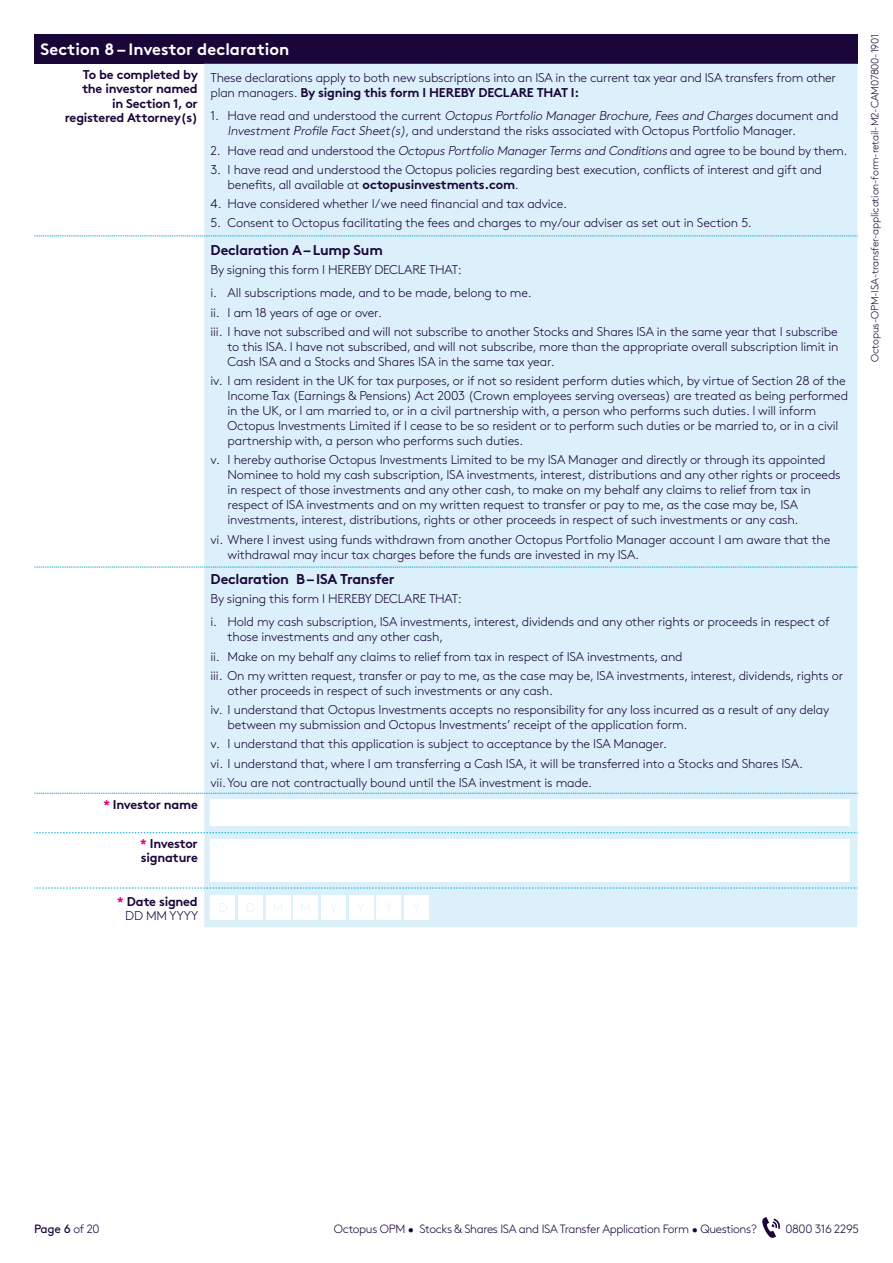
<style>
.page{position:relative;width:893px;height:1263px;background:#fff}
.page>*{position:absolute;margin:0;border:0;box-sizing:border-box;transform-origin:0 0}
.t1{font:700 16.5px "Brown";color:#fff}
.t2{font:700 14.25px "Brown";letter-spacing:-.02em;color:#1b063a}
.t3{font:300 12.75px/15px "Brown";letter-spacing:-.015em;color:#1b063a}
.t4{font:700 12.75px/14.2px "Brown";letter-spacing:-.02em;color:#1b063a;text-align:right}
.t5{font:300 12.75px "Brown";color:#e4f4fb}
.t6{font:300 12px "Brown";letter-spacing:-.03em;color:#1b063a}
.t7{font:12px "Brown";color:#1b063a}
.t8{font:300 10.5px "Brown";letter-spacing:-.02em;color:#1b063a}
.s1{font-weight:700}
.s2{font-style:italic}
.s3{color:#e6007c}
.s4{font-weight:300}
</style>
<div class="page">
<svg style="left:762px;top:1217px;width:18px;height:21px"></svg>
<div style="left:34px;top:34px;width:823px;height:30px;background:#1b063a"></div>
<div style="left:204px;top:64px;width:653px;height:863px;background:#dbf0fa"></div>
<svg style="left:34px;top:832px;width:824px;height:1px"></svg>
<svg style="left:34px;top:236px;width:824px;height:1px"></svg>
<svg style="left:34px;top:567px;width:824px;height:1px"></svg>
<svg style="left:34px;top:793px;width:824px;height:1px"></svg>
<svg style="left:34px;top:888px;width:824px;height:1px"></svg>
<div style="left:211px;top:800px;width:639px;height:26px;background:#fff"></div>
<div style="left:211px;top:839px;width:639px;height:43px;background:#fff"></div>
<div style="left:211px;top:895px;width:24px;height:25px;background:#fff"></div>
<div style="left:238px;top:895px;width:25px;height:25px;background:#fff"></div>
<div style="left:266px;top:895px;width:24px;height:25px;background:#fff"></div>
<div style="left:293px;top:895px;width:25px;height:25px;background:#fff"></div>
<div style="left:321px;top:895px;width:25px;height:25px;background:#fff"></div>
<div style="left:349px;top:895px;width:24px;height:25px;background:#fff"></div>
<div style="left:376px;top:895px;width:25px;height:25px;background:#fff"></div>
<div style="left:404px;top:895px;width:25px;height:25px;background:#fff"></div>
<p class="t1" style="left:40px;top:36px;width:251px">Section 8 – Investor declaration</p>
<p class="t4" style="left:65px;top:66px;width:135px">To be completed by the investor named<br>in Section 1, or registered Attorney(s)</p>
<p class="t3" style="left:211px;top:69px;width:627px">These declarations apply to both new subscriptions into an ISA in the current tax year and ISA transfers from other plan managers. <span class="s1">By signing this form I HEREBY DECLARE THAT I:</span></p>
<p class="t3" style="left:228px;top:108px;width:612px;text-indent:-17px">1 . H a ve re a d a n d u n d e rsto o d t h e c u r re nt <span class="s2">OctopusPortfolio ManagerBrochure,Feesand Charges</span>d o c u m e nt a n d<br><span class="s2">InvestmentProfile FactSheet(s)</span>, and understand the risks associated with Octopus Portfolio Manager.</p>
<p class="t3" style="left:211px;top:142px;width:638px">2. Have read and understood the <span class="s2">OctopusPortfolio ManagerTermsand Conditions</span>and agree to be bound by them.</p>
<p class="t3" style="left:228px;top:161px;width:596px;text-indent:-17px">3. I have read and understood the Octopus policies regarding best execution, conflicts of interest and gift and benefits, all available at <span class="s1">octopusinvestments.com</span>.</p>
<p class="t3" style="left:211px;top:195px;width:358px">4. Have considered whether I/we need financial and tax advice.</p>
<p class="t3" style="left:211px;top:215px;width:543px">5. Consent to Octopus facilitating the fees and charges to my/our adviser as set out in Section 5.</p>
<p class="t2" style="left:211px;top:238px;width:174px">Declaration A – Lump Sum</p>
<p class="t3" style="left:211px;top:257px;width:323px;line-height:23.5px">By signing this form I HEREBY DECLARE THAT:<br>i. All subscriptions made, and to be made, belong to me.</p>
<p class="t3" style="left:211px;top:302px;width:629px;line-height:19.2px">ii. I am 18 years of age or over.<br>iii. I have not subscribed and will not subscribe to another Stocks and Shares ISA in the same year that I subscribe</p>
<p class="t3" style="left:228px;top:338px;width:613px">to this ISA. I have not subscribed, and will not subscribe, more than the appropriate overall subscription limit in<br>Cash ISA and a Stocks and Shares ISA in the same tax year.</p>
<p class="t3" style="left:228px;top:372px;width:622px;text-indent:-17px">iv. I am resident in the UK for tax purposes, or if not so resident perform duties which, by virtue of Section 28 of the Income Tax (Earnings &amp; Pensions) Act 2003 (Crown employees serving overseas) are treated as being performed in the UK, or I am married to, or in a civil partnership with, a person who performs such duties. I will inform Octopus Investments Limited if I cease to be so resident or to perform such duties or be married to, or in a civil partnership with, a person who performs such duties.</p>
<p class="t3" style="left:228px;top:451px;width:615px;text-indent:-17px">v. I hereby authorise Octopus Investments Limited to be my ISA Manager and directly or through its appointed Nominee to hold my cash subscription, ISA investments, interest, distributions and any other rights or proceeds in respect of those investments and any other cash, to make on my behalf any claims to relief from tax in respect of ISA investments and on my written request to transfer or pay to me, as the case may be, ISA investments, interest, distributions, rights or other proceeds in respect of such investments or any cash.</p>
<p class="t3" style="left:228px;top:531px;width:604px;text-indent:-17px">vi. Where I invest using funds withdrawn from another Octopus Portfolio Manager account I am aware that the withdrawal may incur tax charges before the funds are invested in my ISA.</p>
<p class="t2" style="left:211px;top:567px;width:186px">Declaration B – ISA Transfer</p>
<p class="t3" style="left:211px;top:586px;width:621px;line-height:23.5px">By signing this form I HEREBY DECLARE THAT:<br>i. Hold my cash subscription, ISA investments, interest, dividends and any other rights or proceeds in respect of</p>
<p class="t3" style="left:211px;top:626px;width:634px;line-height:19.2px;text-indent:17px">those investments and any other cash,<br>ii. Make on my behalf any claims to relief from tax in respect of ISA investments, and<br>iii. On my written request, transfer or pay to me, as the case may be, ISA investments, interest, dividends, rights or</p>
<p class="t3" style="left:211px;top:680px;width:620px;line-height:19.2px;text-indent:17px">other proceeds in respect of such investments or any cash.<br>iv. I understand that Octopus Investments accepts no responsibility for any loss incurred as a result of any delay</p>
<p class="t3" style="left:211px;top:714px;width:594px;line-height:19.2px;text-indent:17px">between my submission and Octopus Investments’ receipt of the application form.<br>v. I understand that this application is subject to acceptance by the ISA Manager.<br>vi. I understand that, where I am transferring a Cash ISA, it will be transferred into a Stocks and Shares ISA. vii.You are not contractually bound until the ISA investment is made.</p>
<p class="t4" style="left:103px;top:796px;width:96px"><span class="s3">*</span> Investor name</p>
<p class="t4" style="left:140px;top:835px;width:59px;text-align:left"><span class="s3">*</span> Investor signature</p>
<p class="t4" style="left:117px;top:893px;width:83px"><span class="s3">*</span> Date signed<br><span class="s4">DD MM YYYY</span></p>
<p class="t5" style="left:218px;top:898px;width:10px">D</p>
<p class="t5" style="left:246px;top:898px;width:10px">D</p>
<p class="t8" style="left:867px;top:362px;width:329px;rotate:-90deg">Octopus-OPM-ISA-transfer-application-form-retail-M2-CAM07800-1901</p>
<p class="t7" style="left:34px;top:1220px;width:67px">Page 6 <span class="s4">of 20</span></p>
<p class="t6" style="left:334px;top:1220px;width:424px">Octopus OPM • Stocks &amp; Shares ISA and ISA Transfer Application Form • Questions?</p>
<p class="t6" style="left:785px;top:1220px;width:75px">0800 316 2295</p>
</div>
